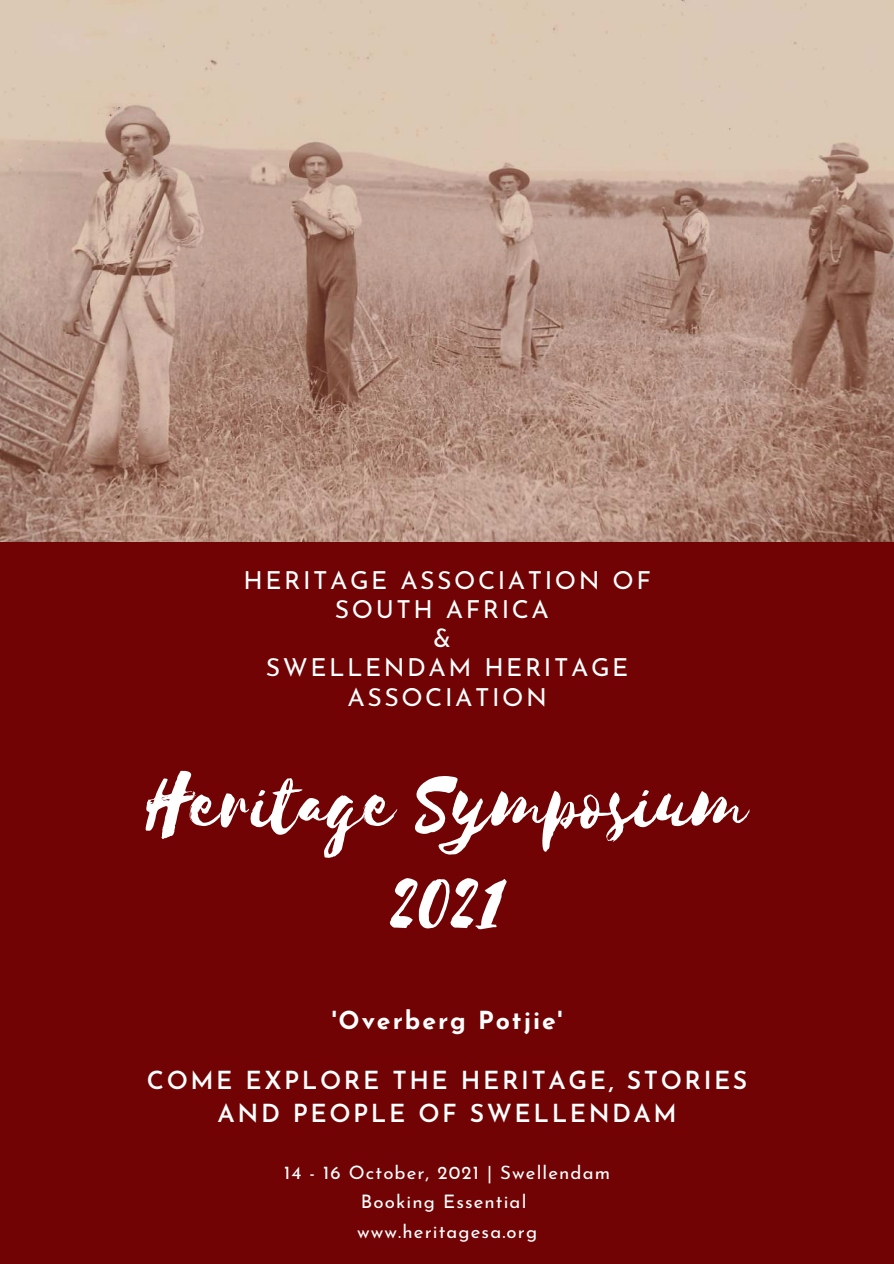
<style>
.page{position:relative;width:894px;height:1264px;background:#fff}
.page>*{position:absolute;margin:0;border:0;box-sizing:border-box;transform-origin:0 0}
.t1{font:24.75px/29.2px "Josefin Sans";letter-spacing:.1em;color:#fff;text-align:center}
.t2{font:600 24.75px/32.7px "Josefin Sans";letter-spacing:.1em;color:#fff;text-align:center}
.t3{font:700 24.75px "Josefin Sans";letter-spacing:.08em;color:#fff}
.t4{font:18.6px/29.2px "Josefin Sans";letter-spacing:.06em;color:#fff;text-align:center}
</style>
<div class="page">
<div style="left:0;top:0;width:893px;height:1263px;background:#710304"></div>
<img style="left:0;top:0;width:893px;height:541px">
<svg style="left:146px;top:771px;width:251px;height:87px"></svg>
<svg style="left:415px;top:776px;width:334px;height:79px"></svg>
<svg style="left:390px;top:878px;width:116px;height:51px"></svg>
<p class="t1" style="left:243px;top:567px;width:409px">HERITAGE ASSOCIATION OF<br>SOUTH AFRICA<br>&amp;<br>SWELLENDAM HERITAGE<br>ASSOCIATION</p>
<p class="t3" style="left:332px;top:1010px;width:231px">'Overberg Potjie'</p>
<p class="t2" style="left:147px;top:1066px;width:601px">COME EXPLORE THE HERITAGE, STORIES<br>AND PEOPLE OF SWELLENDAM</p>
<p class="t4" style="left:284px;top:1159px;width:327px">14 - 16 October, 2021 | Swellendam<br>Booking Essential www.heritagesa.org</p>
</div>
